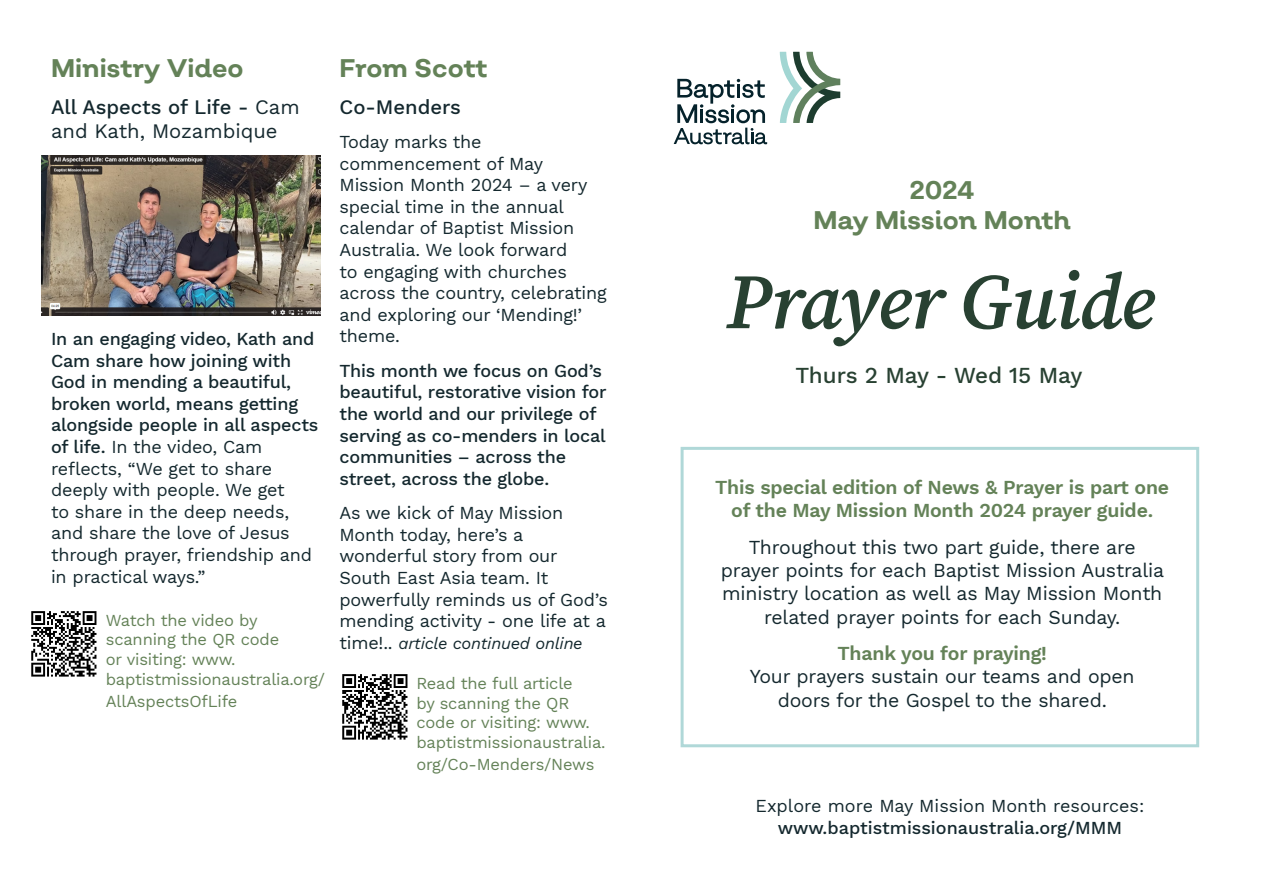
<style>
.page{position:relative;width:1263px;height:893px;background:#fff}
.page>*{position:absolute;margin:0;border:0;box-sizing:border-box;transform-origin:0 0}
.t1{font:italic 600 78px "Source Serif Pro";letter-spacing:-.01em;color:#284132}
.t2{font:700 25.5px "Salvatore";color:#648258}
.t3{font:700 25.5px "Salvatore Roman";color:#648258}
.t4{font:500 22.5px "Work Sans";letter-spacing:-.005em;color:#284132}
.t5{font:20.25px/24.3px "Work Sans";color:#14282e}
.t6{font:500 20.25px "Work Sans";color:#14282e}
.t7{font:19.5px/23.4px "Work Sans";letter-spacing:-.01em;color:#14282e;text-align:center}
.t8{font:600 19.5px/23.4px "Work Sans";letter-spacing:-.01em;color:#648258;text-align:center}
.t9{font:18px/21.6px "Work Sans";letter-spacing:-.01em;color:#14282e}
.t10{font:500 18px/21.6px "Work Sans";letter-spacing:-.01em;color:#14282e}
.t11{font:16.5px/19.8px "Work Sans";letter-spacing:-.01em;color:#648258}
.t12{font:italic 16.5px "Work Sans";letter-spacing:-.01em;color:#14282e}
.s1{font-weight:500}
.s2{font-style:normal;font-size:18px}
.s3{font-weight:600;color:#648258}
</style>
<div class="page">
<svg style="left:780px;top:52px;width:60px;height:71px"></svg>
<svg style="left:674px;top:79px;width:93px;height:65px"></svg>
<div style="left:681px;top:447px;width:518px;height:300px;border:3px solid #b0d8d8"></div>
<img style="left:41px;top:156px;width:279px;height:159px">
<img style="left:31px;top:611px;width:66px;height:66px">
<img style="left:342px;top:674px;width:66px;height:66px">
<p class="t2" style="left:51px;top:51px;width:194px">Ministry Video</p>
<p class="t5" style="left:51px;top:94px;width:250px"><span class="s1">All Aspects of Life -</span> Cam and Kath, Mozambique</p>
<p class="t9" style="left:51px;top:327px;width:269px"><span class="s1">In an engaging video, Kath and<br>Cam share how joining with<br>God in mending a beautiful, broken world, means getting alongside people in all aspects of life.</span> In the video, Cam reflects, “We get to share deeply with people. We get<br>to share in the deep needs, and share the love of Jesus through prayer, friendship and in practical ways.”</p>
<p class="t11" style="left:106px;top:609px;width:221px">Watch the video by scanning the QR code<br>or visiting: www. baptistmissionaustralia.org/</p>
<p class="t11" style="left:106px;top:690px;width:133px">AllAspectsOfLife</p>
<p class="t2" style="left:339px;top:51px;width:150px">From Scott</p>
<p class="t6" style="left:339px;top:91px;width:123px">Co-Menders</p>
<p class="t9" style="left:339px;top:130px;width:269px">Today marks the commencement of May<br>Mission Month 2024 – a very special time in the annual calendar of Baptist Mission<br>Australia. We look forward<br>to engaging with churches across the country, celebrating and exploring our ‘Mending!’ theme.</p>
<p class="t10" style="left:339px;top:359px;width:269px">This month we focus on God’s beautiful, restorative vision for the world and our privilege of serving as co-menders in local communities – across the street, across the globe.</p>
<p class="t9" style="left:339px;top:501px;width:270px">As we kick of May Mission<br>Month today, here’s a wonderful story from our<br>South East Asia team. It powerfully reminds us of God’s mending activity - one life at a</p>
<p class="t12" style="left:339px;top:630px;width:245px"><span class="s2">time!..</span> article continued online</p>
<p class="t11" style="left:416px;top:672px;width:191px">Read the full article<br>by scanning the QR code or visiting: www. baptistmissionaustralia.</p>
<p class="t11" style="left:416px;top:753px;width:180px">org/Co-Menders/News</p>
<p class="t3" style="left:910px;top:173px;width:66px">2024</p>
<p class="t3" style="left:813px;top:204px;width:259px">May Mission Month</p>
<p class="t1" style="left:725px;top:249px;width:430px">Prayer Guide</p>
<p class="t4" style="left:795px;top:358px;width:288px">Thurs 2 May - Wed 15 May</p>
<p class="t8" style="left:715px;top:475px;width:455px">This special edition of News &amp; Prayer is part one of the May Mission Month 2024 prayer guide.</p>
<p class="t7" style="left:721px;top:534px;width:445px">Throughout this two part guide, there are prayer points for each Baptist Mission Australia ministry location as well as May Mission Month related prayer points for each Sunday.</p>
<p class="t7" style="left:750px;top:641px;width:386px"><span class="s3">Thank you for praying!<br></span>Your prayers sustain our teams and open doors for the Gospel to the shared.</p>
<p class="t9" style="left:755px;top:794px;width:390px;text-align:center">Explore more May Mission Month resources: <span class="s1">www.baptistmissionaustralia.org/MMM</span></p>
</div>
